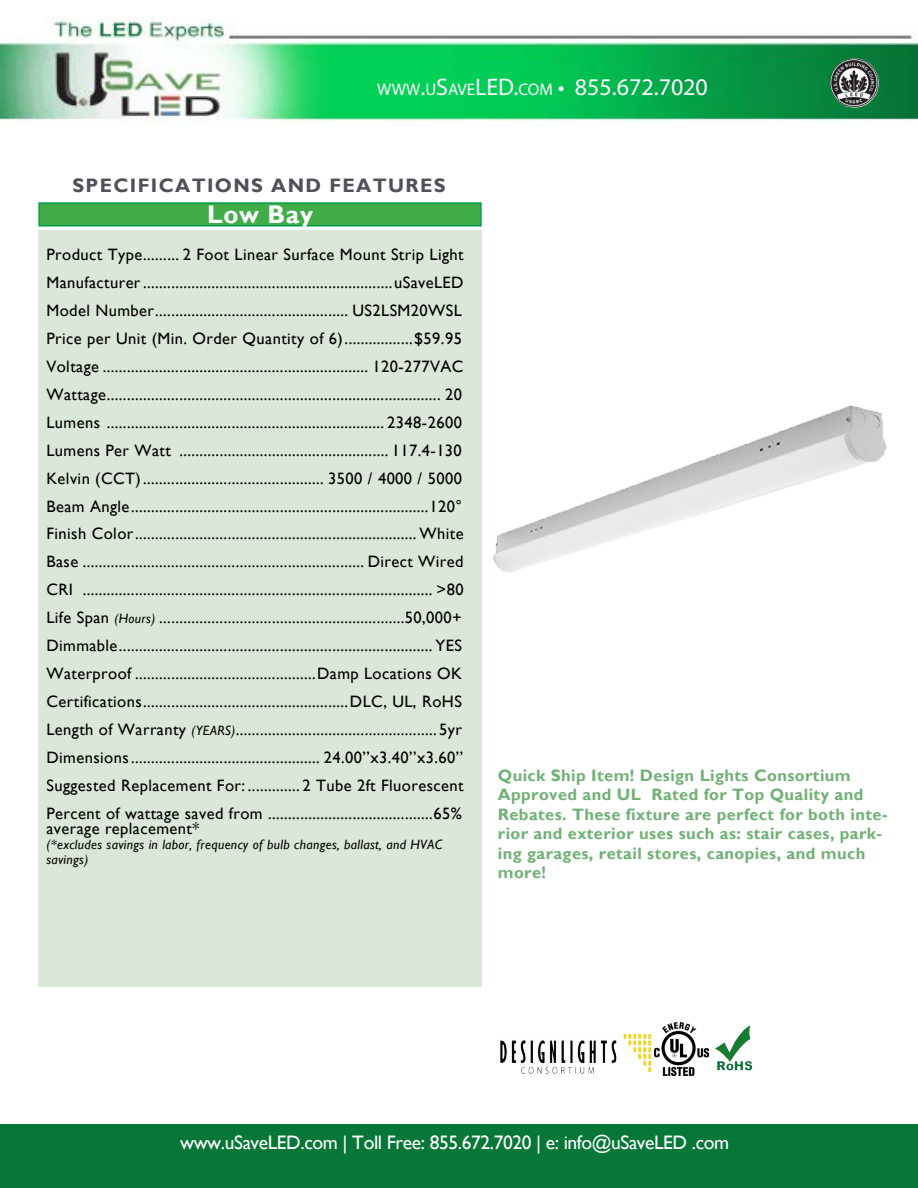
<style>
.page{position:relative;width:918px;height:1188px;background:#fff}
.page>*{position:absolute;margin:0;border:0;box-sizing:border-box;transform-origin:0 0}
.t1{font:700 25.5px "Gill Sans";letter-spacing:.025em;color:#fff}
.t2{font:24px "Myriad Pro";color:#fff}
.t3{font:19.5px "Gill Sans";letter-spacing:-.02em;color:#fff}
.t4{font:700 19.5px "Gill Sans";letter-spacing:.07em;color:#4e5158}
.t5{font:16.5px/27.9px "Gill Sans";letter-spacing:.025em;color:#000;text-align:justify}
.t6{font:700 16.5px/19.5px "Gill Sans";letter-spacing:.025em;color:#70b175}
.t7{font:italic 13.5px/15px "Gill Sans";letter-spacing:.025em;color:#000}
.s1{font-size:16.8px}
.s2{font-style:italic;font-size:13.5px}
</style>
<div class="page">
<div style="left:38px;top:230px;width:444px;height:757px;background:#dbe7d8"></div>
<div style="left:38px;top:202px;width:444px;height:25px;background:#41ad49;border:2px solid #019c49"></div>
<div style="left:0;top:1124px;width:918px;height:64px;background:#067737"></div>
<img style="left:0;top:17px;width:918px;height:105px">
<img style="left:830px;top:58px;width:49px;height:50px;border-radius:25px">
<img style="left:715px;top:1025px;width:38px;height:46px">
<img style="left:655px;top:1023px;width:54px;height:52px">
<img style="left:493px;top:405px;width:394px;height:167px">
<img style="left:500px;top:1034px;width:151px;height:40px">
<h2 class="t2" style="left:377px;top:72px;width:332px"><span class="s1">WWW</span>.<span class="s1">U</span>S<span class="s1">AVE</span>LED.<span class="s1">COM</span> • 855.672.7020</h2>
<p class="t4" style="left:72px;top:173px;width:375px">SPECIFICATIONS AND FEATURES</p>
<h1 class="t1" style="left:207px;top:199px;width:108px">Low Bay</h1>
<p class="t5" style="left:46px;top:241px;width:419px">Product Type......... 2 Foot Linear Surface Mount Strip Light Manufacturer..............................................................uSaveLED Model Number................................................ US2LSM20WSL Price per Unit (Min. Order Quantity of 6).................$59.95<br>Voltage .................................................................. 120-277VAC Wattage................................................................................... 20<br>Lumens ..................................................................... 2348-2600<br>Lumens Per Watt .................................................... 117.4-130<br>Kelvin (CCT)............................................. 3500 / 4000 / 5000<br>Beam Angle..........................................................................120° Finish Color...................................................................... White Base ...................................................................... Direct Wired CRI ....................................................................................... &gt;80<br>Life Span <span class="s2">(Hours)</span> .............................................................50,000+ Dimmable.............................................................................. YES Waterproof .............................................Damp Locations OK Certifications...................................................DLC, UL, RoHS Length of Warranty <span class="s2">(YEARS)</span>.................................................. 5yr Dimensions............................................... 24.00’’x3.40’’x3.60’’ Suggested Replacement For: ............. 2 Tube 2ft Fluorescent Percent of wattage saved from .........................................65%</p>
<p class="t5" style="left:46px;top:815px;width:154px">average replacement*</p>
<p class="t7" style="left:46px;top:837px;width:397px">(*excludes savings in labor, frequency of bulb changes, ballast, and HVAC savings)</p>
<p class="t6" style="left:498px;top:766px;width:391px">Quick Ship Item! Design Lights Consortium Approved and UL Rated for Top Quality and Rebates. These fixture are perfect for both inte&shy;rior and exterior uses such as: stair cases, park&shy;ing garages, retail stores, canopies, and much more!</p>
<p class="t3" style="left:180px;top:1131px;width:551px">www.uSaveLED.com | Toll Free: 855.672.7020 | e: info@uSaveLED .com</p>
</div>
